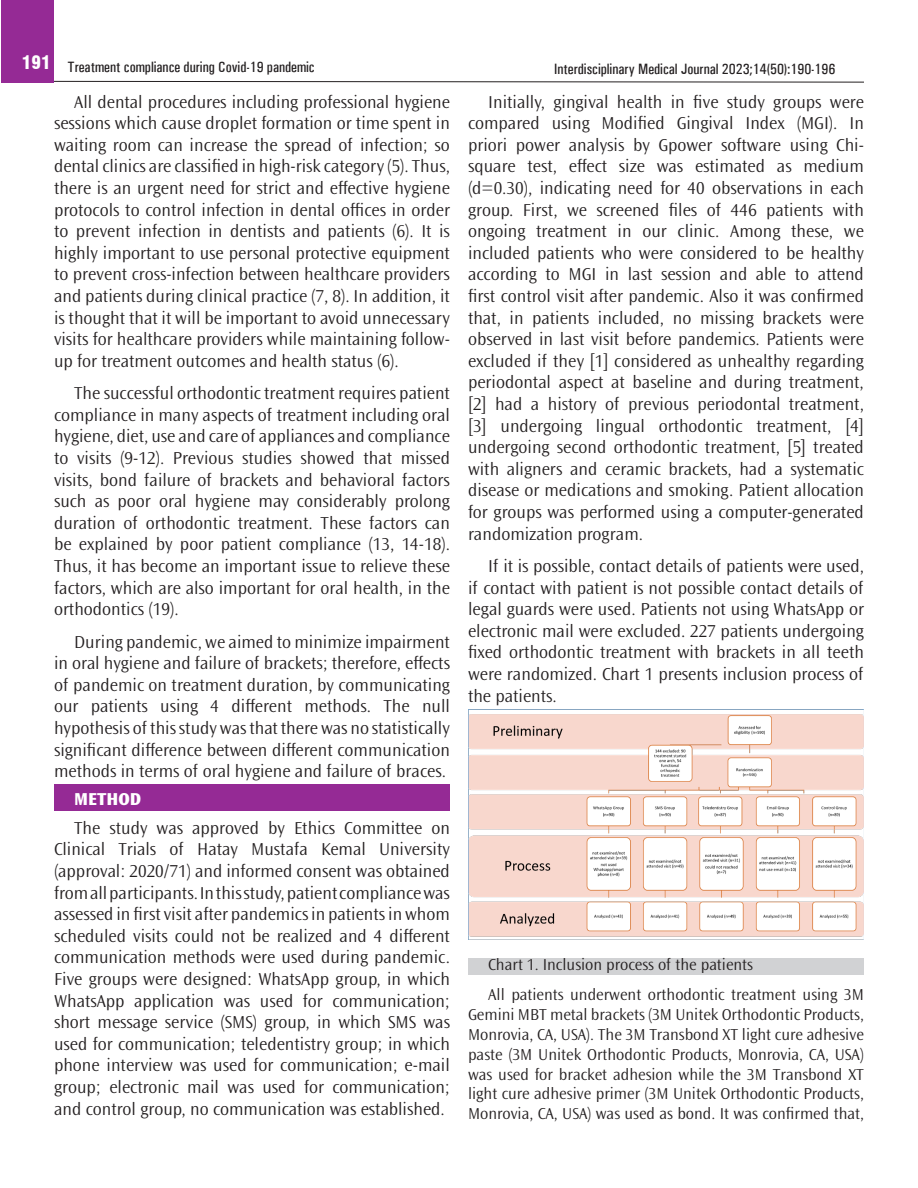
<style>
.page{position:relative;width:918px;height:1188px;background:#fff}
.page>*{position:absolute;margin:0;border:0;box-sizing:border-box;transform-origin:0 0}
.Makale_Metni_Gövde-EN{font:300 18px/21.6px "Ocean Sans MT Pro";color:#231f20;text-align:justify}
.Gövde_Başlık_1__Seviye-EN{font:800 18px "Ocean Sans MT Pro";color:#fff}
.Makale_Metni_Gövde-EN-2{font:300 16.5px/19.8px "Ocean Sans MT Pro";color:#231f20;text-align:justify}
.t1{font:500 15px "Univers Condensed";color:#231f20}
</style>
<div class="page">
<svg style="left:53px;top:81px;width:811px;height:2px;background:#918f8f"></svg>
<div style="left:2px;top:0;width:52px;height:82px;background:#952a95"></div>
<div style="left:54px;top:784px;width:396px;height:26px;background:#952a95"></div>
<div style="left:468px;top:958px;width:396px;height:16px;background:#d1d2d4"></div>
<img style="left:468px;top:710px;width:396px;height:230px">
<p class="t1" style="left:22px;top:58px;width:295px"><sup>191</sup> Treatment compliance during Covid-19 pandemic</p>
<p class="Makale_Metni_Gövde-EN" style="left:54px;top:91px;width:398px;text-indent:20px">All dental procedures including professional hygiene sessions which cause droplet formation or time spent in waiting room can increase the spread of infection; so dental clinics are classified in high-risk category (5). Thus, there is an urgent need for strict and effective hygiene protocols to control infection in dental offices in order to prevent infection in dentists and patients (6). It is highly important to use personal protective equipment to prevent cross-infection between healthcare providers and patients during clinical practice (7, 8). In addition, it is thought that it will be important to avoid unnecessary visits for healthcare providers while maintaining follow&shy;up for treatment outcomes and health status (6).</p>
<p class="Makale_Metni_Gövde-EN" style="left:54px;top:382px;width:398px;text-indent:20px">The successful orthodontic treatment requires patient compliance in many aspects of treatment including oral hygiene, diet, use and care of appliances and compliance to visits (9-12). Previous studies showed that missed visits, bond failure of brackets and behavioral factors such as poor oral hygiene may considerably prolong duration of orthodontic treatment. These factors can be explained by poor patient compliance (13, 14-18).<br>Thus, it has become an important issue to relieve these factors, which are also important for oral health, in the orthodontics (19).</p>
<p class="Makale_Metni_Gövde-EN" style="left:54px;top:631px;width:398px;text-indent:20px">During pandemic, we aimed to minimize impairment in oral hygiene and failure of brackets; therefore, effects of pandemic on treatment duration, by communicating our patients using 4 different methods. The null hypothesis of this study was that there was no statistically significant difference between different communication methods in terms of oral hygiene and failure of braces.</p>
<p class="Gövde_Başlık_1__Seviye-EN" style="left:74px;top:789px;width:69px">METHOD</p>
<p class="Makale_Metni_Gövde-EN" style="left:54px;top:817px;width:398px;text-indent:20px">The study was approved by Ethics Committee on Clinical Trials of Hatay Mustafa Kemal University (approval: 2020/71) and informed consent was obtained from all participants.In this study, patient compliance was assessed in first visit after pandemics in patients in whom scheduled visits could not be realized and 4 different communication methods were used during pandemic.<br>Five groups were designed: WhatsApp group, in which WhatsApp application was used for communication; short message service (SMS) group, in which SMS was used for communication; teledentistry group; in which phone interview was used for communication; e-mail group; electronic mail was used for communication; and control group, no communication was established.</p>
<p class="t1" style="left:554px;top:60px;width:283px">Interdisciplinary Medical Journal 2023;14(50):190-196</p>
<p class="Makale_Metni_Gövde-EN" style="left:468px;top:91px;width:398px;text-indent:20px">Initially, gingival health in five study groups were compared using Modified Gingival Index (MGI). In priori power analysis by Gpower software using Chi&shy;square test, effect size was estimated as medium (d=0.30), indicating need for 40 observations in each group. First, we screened files of 446 patients with ongoing treatment in our clinic. Among these, we included patients who were considered to be healthy according to MGI in last session and able to attend first control visit after pandemic. Also it was confirmed that, in patients included, no missing brackets were observed in last visit before pandemics. Patients were excluded if they [1] considered as unhealthy regarding periodontal aspect at baseline and during treatment, [2] had a history of previous periodontal treatment, [3] undergoing lingual orthodontic treatment, [4] undergoing second orthodontic treatment, [5] treated with aligners and ceramic brackets, had a systematic disease or medications and smoking. Patient allocation for groups was performed using a computer-generated randomization program.</p>
<p class="Makale_Metni_Gövde-EN" style="left:468px;top:555px;width:398px;text-indent:20px">If it is possible, contact details of patients were used, if contact with patient is not possible contact details of legal guards were used. Patients not using WhatsApp or electronic mail were excluded. 227 patients undergoing fixed orthodontic treatment with brackets in all teeth were randomized. Chart 1 presents inclusion process of the patients.</p>
<p class="Makale_Metni_Gövde-EN-2" style="left:488px;top:954px;width:266px">Chart 1. Inclusion process of the patients</p>
<p class="Makale_Metni_Gövde-EN-2" style="left:468px;top:985px;width:398px;text-indent:20px">All patients underwent orthodontic treatment using 3M Gemini MBT metal brackets (3M Unitek Orthodontic Products, Monrovia, CA, USA). The 3M Transbond XT light cure adhesive paste (3M Unitek Orthodontic Products, Monrovia, CA, USA) was used for bracket adhesion while the 3M Transbond XT light cure adhesive primer (3M Unitek Orthodontic Products, Monrovia, CA, USA) was used as bond. It was confirmed that,</p>
</div>
